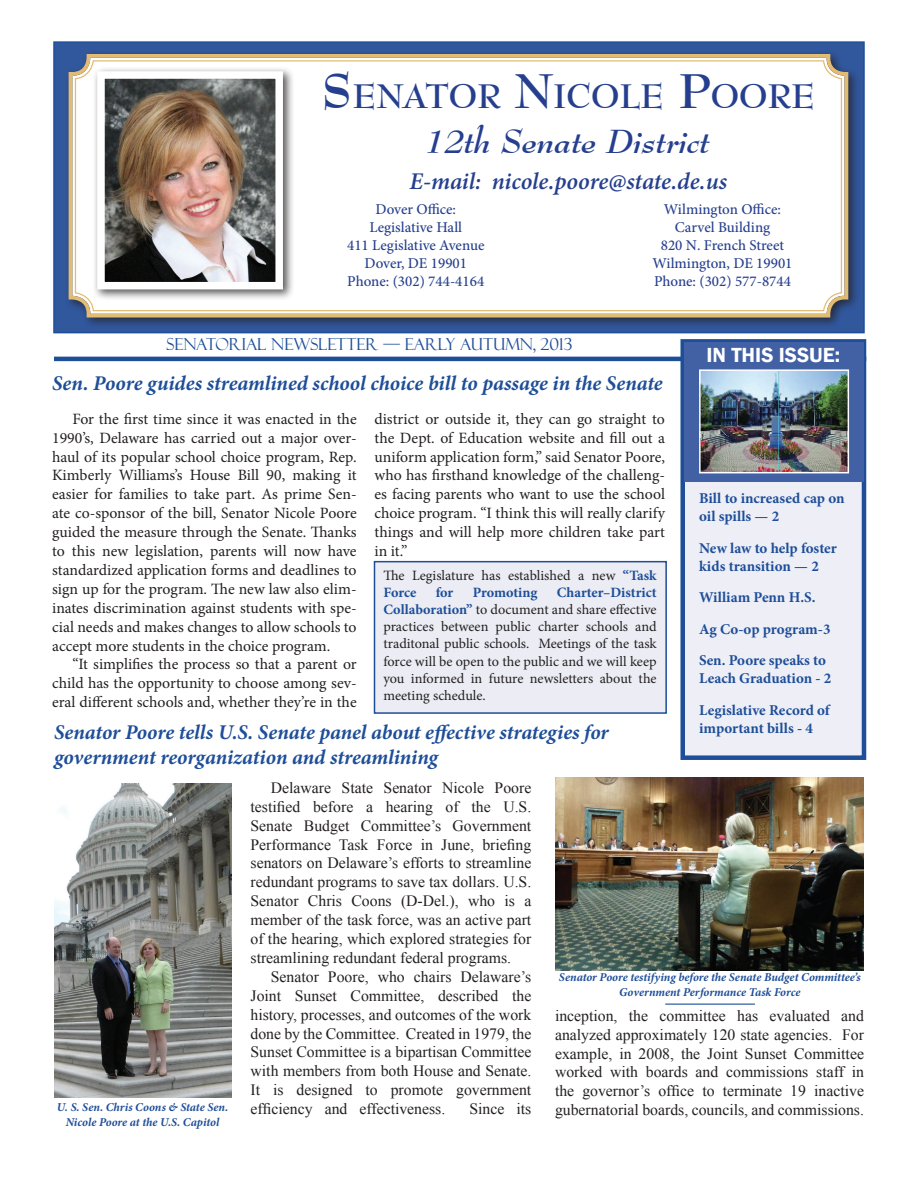
<style>
.page{position:relative;width:918px;height:1188px;background:#fff}
.page>*{position:absolute;margin:0;border:0;box-sizing:border-box;transform-origin:0 0}
.t1{font:700 33.6px "Bernhard Modern BT";color:#253f8e}
.t2{font:italic 700 33px "Bernhard Modern BT";color:#253f8e}
.t3{font:italic 600 24px "Minion Pro";letter-spacing:-.005em;color:#253f8e}
.t4{font:italic 700 21px/25.2px "Minion Pro";letter-spacing:-.005em;color:#1e4e98}
.t5{font:600 21px "Franklin Gothic";color:#fff}
.t6{font:16.5px "Felix Titling";color:#1e4e98}
.t7{font:15.75px/18.9px "Minion Pro";color:#231f20;text-align:justify}
.t8{font:15.75px/18.9px "Times New Roman";color:#231f20;text-align:justify}
.t9{font:700 15px/31.5px "Minion Pro";color:#1e4e98}
.t10{font:500 15px/18px "Minion Pro";color:#253f8e;text-align:center}
.t11{font:14.25px/17.1px "Minion Pro";letter-spacing:-.005em;color:#231f20}
.t12{font:700 14.25px "Minion Pro";letter-spacing:-.01em;color:#1e4e98}
.t13{font:italic 700 12px/14.4px "Minion Pro";letter-spacing:-.005em;color:#1e4e98;text-align:center}
.s1{font-size:48px}
.s2{font-weight:700;color:#1e4e98}
</style>
<div class="page">
<div style="left:53px;top:41px;width:812px;height:292px;background:#31579d;border:2px solid #1e4e98"></div>
<div style="left:64px;top:49px;width:796px;height:281px;background:#231f20;opacity:.75"></div>
<svg style="left:67px;top:52px;width:783px;height:267px;background:#f6f5f3"></svg>
<div style="left:75px;top:60px;width:767px;height:251px;border:1px solid #e3bc73;border-radius:18px"></div>
<div style="left:93px;top:67px;width:202px;height:234px;background:#231f20;opacity:.75"></div>
<img style="left:106px;top:80px;width:168px;height:200px">
<div style="left:97px;top:71px;width:186px;height:218px;border:8px solid #fff"></div>
<hr style="left:54px;top:357px;width:812px;height:4px;background:#1e4e98">
<div style="left:680px;top:339px;width:186px;height:421px;background:#edeef6;border:4px solid #1e4e98"></div>
<div style="left:684px;top:342px;width:180px;height:140px;background:#4260a4"></div>
<img style="left:54px;top:783px;width:177px;height:315px">
<img style="left:555px;top:777px;width:309px;height:194px">
<hr style="left:665px;top:1004px;width:90px;height:1px;background:#1e4e98">
<img style="left:702px;top:372px;width:144px;height:98px">
<div style="left:699px;top:369px;width:150px;height:104px;border:2px solid #fff"></div>
<div style="left:374px;top:561px;width:293px;height:153px;background:#ebecf4;border:2px solid #1e4e98"></div>
<h1 class="t1" style="left:321px;top:75px;width:496px"><span class="s1">S</span>ENATOR <span class="s1">N</span>ICOLE <span class="s1">P</span>OORE</h1>
<h2 class="t2" style="left:426px;top:120px;width:286px">12th Senate District</h2>
<h3 class="t3" style="left:409px;top:165px;width:319px">E-mail: nicole.poore@state.de.us</h3>
<p class="t10" style="left:347px;top:200px;width:139px">Dover Office:<br>Legislative Hall<br>411 Legislative Avenue<br>Dover, DE 19901<br>Phone: (302) 744-4164</p>
<p class="t10" style="left:653px;top:200px;width:142px">Wilmington Office:<br>Carvel Building<br>820 N. French Street<br>Wilmington, DE 19901<br>Phone: (302) 577-8744</p>
<p class="t6" style="left:167px;top:334px;width:408px">SENATORIAL NEWSLETTER — EARLY AUTUMN, 2013</p>
<h3 class="t4" style="left:52px;top:371px;width:612px">Sen. Poore guides streamlined school choice bill to passage in the Senate</h3>
<p class="t7" style="left:52px;top:409px;width:306px;text-indent:20px">For the first time since it was enacted in the 1990’s, Delaware has carried out a major over&shy;haul of its popular school choice program, Rep.<br>Kimberly Williams’s House Bill 90, making it easier for families to take part. As prime Sen&shy;ate co-sponsor of the bill, Senator Nicole Poore guided the measure through the Senate. Thanks to this new legislation, parents will now have standardized application forms and deadlines to sign up for the program. The new law also elim&shy;inates discrimination against students with spe&shy;cial needs and makes changes to allow schools to accept more students in the choice program.</p>
<p class="t7" style="left:52px;top:655px;width:306px;text-indent:20px">“It simplifies the process so that a parent or child has the opportunity to choose among sev&shy;eral different schools and, whether they’re in the</p>
<p class="t7" style="left:375px;top:409px;width:292px">district or outside it, they can go straight to the Dept. of Education website and fill out a uniform application form,” said Senator Poore, who has firsthand knowledge of the challeng&shy;es facing parents who want to use the school choice program. “I think this will really clarify things and will help more children take part in it.”</p>
<p class="t11" style="left:383px;top:567px;width:275px">The Legislature has established a new <span class="s2">“Task<br>Force</span></p>
<p class="t11" style="left:383px;top:584px;width:275px;text-align:justify;text-indent:173px"><span class="s2">Charter–District Collaboration”</span> to document and share effective practices between public charter schools and traditonal public schools. Meetings of the task force will be open to the public and we will keep you informed in future newsletters about the meeting schedule.</p>
<p class="t12" style="left:436px;top:583px;width:19px">for</p>
<p class="t12" style="left:473px;top:583px;width:66px">Promoting</p>
<h3 class="t4" style="left:54px;top:719px;width:556px">Senator Poore tells U.S. Senate panel about effective strategies for government reorganization and streamlining</h3>
<h3 class="t5" style="left:706px;top:342px;width:135px">IN THIS ISSUE:</h3>
<p class="t9" style="left:699px;top:489px;width:147px;line-height:18px">Bill to increased cap on oil spills — 2</p>
<p class="t9" style="left:699px;top:539px;width:139px;line-height:18px">New law to help foster kids transition — 2</p>
<p class="t9" style="left:699px;top:582px;width:133px">William Penn H.S.<br>Ag Co-op program-3<br>Sen. Poore speaks to</p>
<p class="t9" style="left:699px;top:663px;width:134px">Leach Graduation - 2<br>Legislative Record of</p>
<p class="t9" style="left:699px;top:712px;width:115px">important bills - 4</p>
<p class="t13" style="left:57px;top:1100px;width:173px">U. S. Sen. Chris Coons &amp; State Sen.<br>Nicole Poore at the U.S. Capitol</p>
<p class="t8" style="left:251px;top:778px;width:282px;text-indent:20px">Delaware State Senator Nicole Poore testified before a hearing of the U.S.<br>Senate Budget Committee’s Government Performance Task Force in June, briefing senators on Delaware’s efforts to streamline redundant programs to save tax dollars. U.S.<br>Senator Chris Coons (D-Del.), who is a member of the task force, was an active part of the hearing, which explored strategies for streamlining redundant federal programs.</p>
<p class="t8" style="left:251px;top:967px;width:282px;text-indent:20px">Senator Poore, who chairs Delaware’s Joint Sunset Committee, described the history, processes, and outcomes of the work done by the Committee. Created in 1979, the Sunset Committee is a bipartisan Committee with members from both House and Senate.<br>It is designed to promote government efficiency and effectiveness.</p>
<p class="t8" style="left:469px;top:1099px;width:63px">Since its</p>
<p class="t13" style="left:559px;top:970px;width:303px">Senator Poore testifying before the Senate Budget Committee’s<br>Government Performance Task Force</p>
<p class="t8" style="left:555px;top:1006px;width:310px">inception, the committee has evaluated and analyzed approximately 120 state agencies. For example, in 2008, the Joint Sunset Committee worked with boards and commissions staff in the governor’s office to terminate 19 inactive gubernatorial boards, councils, and commissions.</p>
</div>
